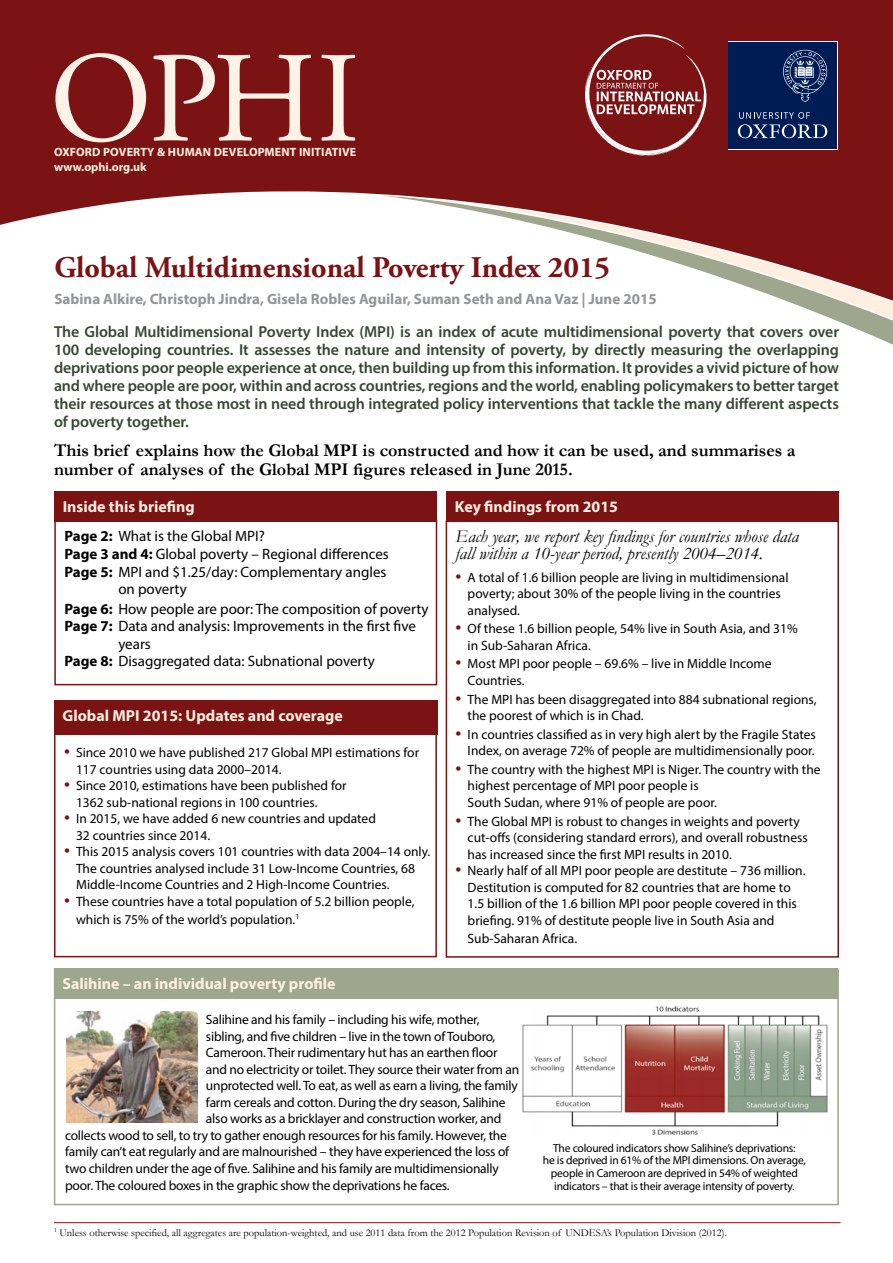
<style>
.page{position:relative;width:893px;height:1263px;background:#fff}
.page>*{position:absolute;margin:0;border:0;box-sizing:border-box;transform-origin:0 0}
.t1{font:129px "Adobe Garamond Pro";color:#fff2e6}
.t2{font:700 30px "Adobe Garamond Pro";color:#7b1315}
.t3{font:700 18px/19.5px "Garamond";color:#000}
.t4{font:italic 18px/16.5px "Garamond";color:#000}
.t5{font:600 15.9px/18px "Myriad Pro";letter-spacing:-.01em;color:#384735;text-align:justify}
.t6{font:700 15.9px "Myriad Pro";color:#ffefe0}
.t7{font:15px "Myriad Pro";color:#000}
.t8{font:700 15px "Myriad Pro";color:#939598}
.t9{font:13.5px/16.5px "Myriad Pro";color:#000}
.t10{font:700 12px "Myriad Pro";letter-spacing:.01em;color:#ffefe0}
.t11{font:11.55px/12.8px "Myriad Pro";letter-spacing:-.015em;color:#000;text-align:center}
.t12{font:10.5px "Garamond";color:#000}
.s1{font-weight:700}
.s2{font-size:21px;color:#7b1315}
</style>
<div class="page">
<svg style="left:0;top:0;width:893px;height:336px"></svg>
<div style="left:54px;top:491px;width:383px;height:31px;background:#7b1315"></div>
<div style="left:54px;top:520px;width:383px;height:165px;border:2px solid #7b1315"></div>
<div style="left:54px;top:704px;width:383px;height:253px;border:2px solid #7b1315"></div>
<div style="left:54px;top:700px;width:383px;height:34px;background:#7b1315"></div>
<div style="left:446px;top:520px;width:393px;height:438px;border:2px solid #7b1315"></div>
<div style="left:446px;top:491px;width:393px;height:31px;background:#7b1315"></div>
<hr style="left:54px;top:1222px;width:786px;height:1px;background:#7b1315">
<div style="left:54px;top:968px;width:784px;height:31px;background:#9ea78d"></div>
<img style="left:522px;top:1006px;width:306px;height:129px">
<img style="left:67px;top:1011px;width:130px;height:111px">
<svg style="left:585px;top:34px;width:122px;height:123px;background:#90393b"></svg>
<div style="left:729px;top:42px;width:108px;height:107px;background:#001c54"></div>
<svg style="left:738px;top:112px;width:89px;height:26px"></svg>
<svg style="left:783px;top:50px;width:44px;height:52px"></svg>
<h1 class="t1" style="left:50px;top:22px;width:312px">OPHI</h1>
<p class="t10" style="left:54px;top:160px;width:94px">www.ophi.org.uk</p>
<p class="t10" style="left:54px;top:144px;width:304px">OXFORD POVERTY &amp; HUMAN DEVELOPMENT INITIATIVE</p>
<h2 class="t2" style="left:54px;top:250px;width:557px">Global Multidimensional Poverty Index 2015</h2>
<p class="t8" style="left:54px;top:290px;width:604px">Sabina Alkire, Christoph Jindra, Gisela Robles Aguilar, Suman Seth and Ana Vaz | June 2015</p>
<p class="t5" style="left:54px;top:323px;width:786px">The Global Multidimensional Poverty Index (MPI) is an index of acute multidimensional poverty that covers over 100 developing countries. It assesses the nature and intensity of poverty, by directly measuring the overlapping deprivations poor people experience at once, then building up from this information. It provides a vivid picture of how and where people are poor, within and across countries, regions and the world, enabling policymakers to better target their resources at those most in need through integrated policy interventions that tackle the many different aspects of poverty together.</p>
<h3 class="t3" style="left:54px;top:440px;width:743px">This brief explains how the Global MPI is constructed and how it can be used, and summarises a number of analyses of the Global MPI figures released in June 2015.</h3>
<p class="t6" style="left:63px;top:496px;width:134px">Inside this briefing</p>
<p class="t7" style="left:64px;top:527px;width:202px"><span class="s1">Page 2:</span> What is the Global MPI?</p>
<p class="t7" style="left:64px;top:545px;width:326px"><span class="s1">Page 3 and 4:</span> Global poverty – Regional differences</p>
<p class="t7" style="left:64px;top:562px;width:324px"><span class="s1">Page 5:</span> MPI and $1.25/day: Complementary angles</p>
<p class="t7" style="left:118px;top:580px;width:70px">on poverty</p>
<p class="t7" style="left:64px;top:599px;width:366px"><span class="s1">Page 6:</span> How people are poor: The composition of poverty</p>
<p class="t7" style="left:64px;top:617px;width:353px"><span class="s1">Page 7:</span> Data and analysis: Improvements in the first five</p>
<p class="t7" style="left:118px;top:635px;width:34px">years</p>
<p class="t7" style="left:64px;top:652px;width:312px"><span class="s1">Page 8:</span> Disaggregated data: Subnational poverty</p>
<p class="t6" style="left:455px;top:496px;width:165px">Key findings from 2015</p>
<h3 class="t4" style="left:456px;top:528px;width:345px">Each year, we report key findings for countries whose data fall within a 10-year period, presently 2004–2014.</h3>
<p class="t9" style="left:468px;top:569px;width:322px;text-indent:-12px"><span class="s2">•</span> A total of 1.6 billion people are living in multidimensional poverty; about 30% of the people living in the countries analysed.</p>
<p class="t9" style="left:468px;top:620px;width:332px;text-indent:-12px"><span class="s2">•</span> Of these 1.6 billion people, 54% live in South Asia, and 31% in Sub-Saharan Africa.</p>
<p class="t9" style="left:468px;top:655px;width:305px;text-indent:-12px"><span class="s2">•</span> Most MPI poor people – 69.6% – live in Middle Income<br>Countries.</p>
<p class="t9" style="left:468px;top:691px;width:350px;text-indent:-12px"><span class="s2">•</span> The MPI has been disaggregated into 884 subnational regions, the poorest of which is in Chad.</p>
<p class="t9" style="left:456px;top:726px;width:362px;text-align:right"><span class="s2">•</span> In countries classified as in very high alert by the Fragile States<br>Index, on average 72% of people are multidimensionally poor.</p>
<p class="t9" style="left:468px;top:761px;width:354px;text-indent:-12px"><span class="s2">•</span> The country with the highest MPI is Niger. The country with the highest percentage of MPI poor people is<br>South Sudan, where 91% of people are poor.</p>
<p class="t9" style="left:468px;top:812px;width:342px;text-indent:-12px"><span class="s2">•</span> The Global MPI is robust to changes in weights and poverty cut-offs (considering standard errors), and overall robustness has increased since the first MPI results in 2010.</p>
<p class="t9" style="left:468px;top:862px;width:339px;text-indent:-12px"><span class="s2">•</span> Nearly half of all MPI poor people are destitute – 736 million.<br>Destitution is computed for 82 countries that are home to 1.5 billion of the 1.6 billion MPI poor people covered in this briefing. 91% of destitute people live in South Asia and</p>
<p class="t9" style="left:468px;top:930px;width:111px">Sub-Saharan Africa.</p>
<p class="t6" style="left:63px;top:705px;width:282px">Global MPI 2015: Updates and coverage</p>
<p class="t9" style="left:76px;top:744px;width:345px;text-indent:-12px"><span class="s2">•</span> Since 2010 we have published 217 Global MPI estimations for<br>117 countries using data 2000–2014.</p>
<p class="t9" style="left:76px;top:777px;width:272px;text-indent:-12px"><span class="s2">•</span> Since 2010, estimations have been published for<br>1362 sub-national regions in 100 countries.</p>
<p class="t9" style="left:76px;top:810px;width:301px;text-indent:-12px"><span class="s2">•</span> In 2015, we have added 6 new countries and updated<br>32 countries since 2014.</p>
<p class="t9" style="left:76px;top:843px;width:356px;text-indent:-12px"><span class="s2">•</span> This 2015 analysis covers 101 countries with data 2004–14 only.<br>The countries analysed include 31 Low-Income Countries, 68<br>Middle-Income Countries and 2 High-Income Countries.</p>
<p class="t9" style="left:76px;top:892px;width:340px;line-height:18px;text-indent:-12px"><span class="s2">•</span> These countries have a total population of 5.2 billion people, which is 75% of the world’s population.<sup>1</sup></p>
<p class="t6" style="left:62px;top:973px;width:275px">Salihine – an individual poverty profile</p>
<p class="t9" style="left:206px;top:1011px;width:275px">Salihine and his family – including his wife, mother,</p>
<p class="t9" style="left:206px;top:1028px;width:291px">sibling, and five children – live in the town of Touboro,</p>
<p class="t9" style="left:206px;top:1044px;width:293px">Cameroon. Their rudimentary hut has an earthen floor</p>
<p class="t9" style="left:206px;top:1061px;width:315px">and no electricity or toilet. They source their water from an</p>
<p class="t9" style="left:206px;top:1077px;width:313px">unprotected well. To eat, as well as earn a living, the family</p>
<p class="t9" style="left:206px;top:1094px;width:301px">farm cereals and cotton. During the dry season, Salihine</p>
<p class="t9" style="left:206px;top:1110px;width:297px">also works as a bricklayer and construction worker, and</p>
<p class="t9" style="left:65px;top:1127px;width:443px">collects wood to sell, to try to gather enough resources for his family. However, the</p>
<p class="t9" style="left:65px;top:1143px;width:446px">family can’t eat regularly and are malnourished – they have experienced the loss of</p>
<p class="t9" style="left:65px;top:1159px;width:435px">two children under the age of five. Salihine and his family are multidimensionally</p>
<p class="t9" style="left:65px;top:1177px;width:386px">poor. The coloured boxes in the graphic show the deprivations he faces.</p>
<p class="t11" style="left:543px;top:1141px;width:265px">The coloured indicators show Salihine’s deprivations:<br>he is deprived in 61% of the MPI dimensions. On average, people in Cameroon are deprived in 54% of weighted indicators – that is their average intensity of poverty.</p>
<p class="t12" style="left:54px;top:1226px;width:674px"><sup>1</sup> Unless otherwise specified, all aggregates are population-weighted, and use 2011 data from the 2012 Population Revision of UNDESA’s Population Division (2012).</p>
</div>
